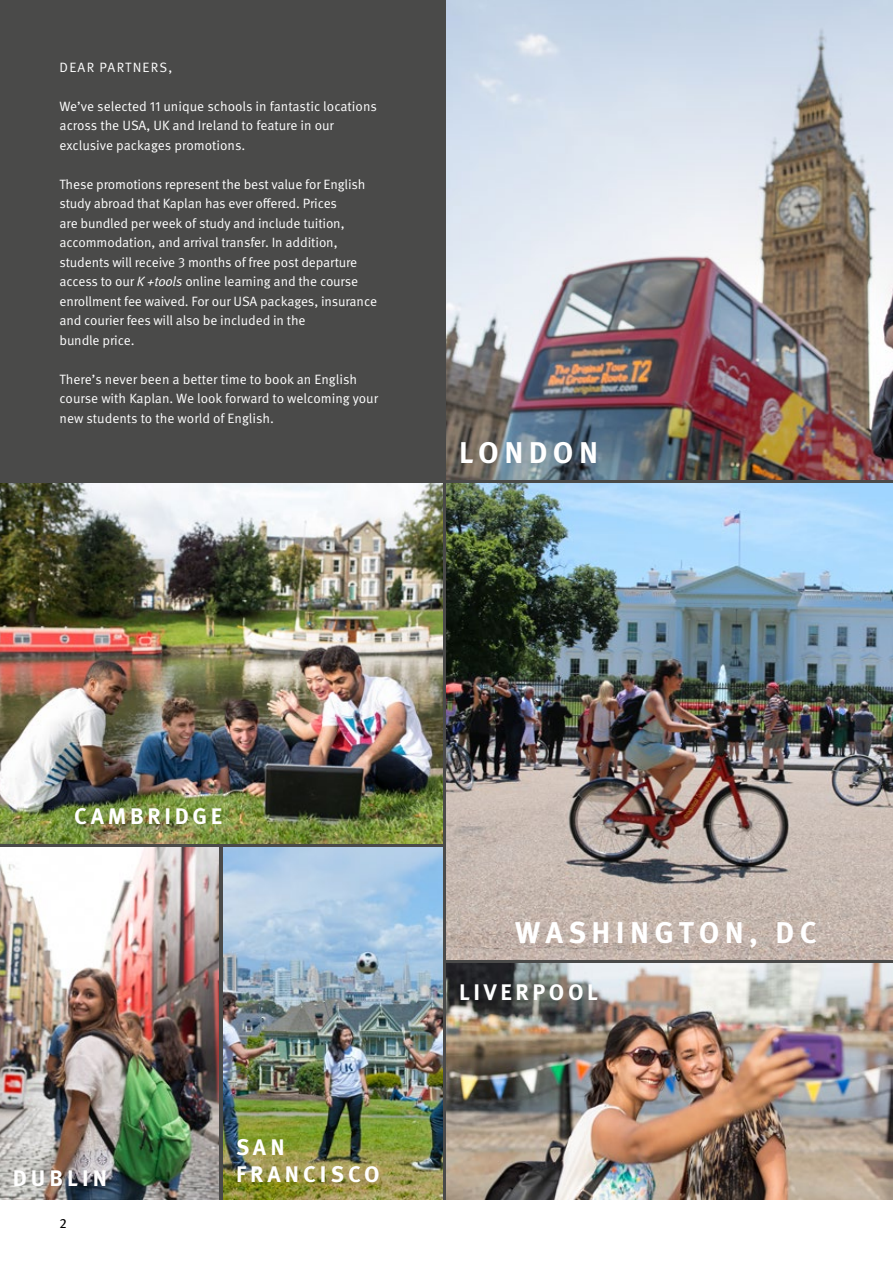
<style>
.page{position:relative;width:893px;height:1263px;background:#fff}
.page>*{position:absolute;margin:0;border:0;box-sizing:border-box;transform-origin:0 0}
.t1{font:700 30px "Meta Pro";letter-spacing:.18em;color:#fff}
.t2{font:700 22.5px "Meta Pro";letter-spacing:.16em;color:#fff}
.t3{font:700 22.5px "Meta Pro";letter-spacing:.18em;color:#fff}
.t4{font:13.5px/19.5px "Meta Pro Norm";letter-spacing:-.01em;color:#fff}
.t5{font:13.5px "Meta Pro Norm";letter-spacing:.09em;color:#fff}
.t6{font:13.5px "Meta Pro";color:#000}
.s1{font-family:"Meta Pro Norm Ita"}
</style>
<div class="page">
<div style="left:0;top:0;width:893px;height:1199px;background:#4a4a49"></div>
<img style="left:446px;top:484px;width:447px;height:475px">
<img style="left:446px;top:963px;width:447px;height:236px">
<img style="left:0;top:848px;width:219px;height:351px">
<img style="left:223px;top:848px;width:219px;height:351px">
<img style="left:446px;top:0;width:447px;height:480px">
<img style="left:0;top:484px;width:442px;height:360px">
<p class="t5" style="left:60px;top:57px;width:114px">DEAR PARTNERS,</p>
<p class="t4" style="left:60px;top:95px;width:319px">We’ve selected 11 unique schools in fantastic locations across the USA, UK and Ireland to feature in our exclusive packages promotions.</p>
<p class="t4" style="left:60px;top:173px;width:319px">These promotions represent the best value for English study abroad that Kaplan has ever offered. Prices<br>are bundled per week of study and include tuition, accommodation, and arrival transfer. In addition, students will receive 3 months of free post departure access to our <span class="s1">K +tools</span> online learning and the course enrollment fee waived. For our USA packages, insurance and courier fees will also be included in the<br>bundle price.</p>
<p class="t4" style="left:60px;top:368px;width:320px">There’s never been a better time to book an English course with Kaplan. We look forward to welcoming your new students to the world of English.</p>
<h1 class="t1" style="left:459px;top:429px;width:140px">LONDON</h1>
<h2 class="t2" style="left:74px;top:799px;width:149px">CAMBRIDGE</h2>
<h2 class="t2" style="left:236px;top:1129px;width:50px">SAN</h2>
<h2 class="t2" style="left:13px;top:1161px;width:96px">DUBLIN</h2>
<h2 class="t3" style="left:236px;top:1156px;width:145px">FRANCISCO</h2>
<p class="t6" style="left:60px;top:1212px;width:9px">2</p>
<h1 class="t1" style="left:515px;top:909px;width:303px">WASHINGTON, DC</h1>
<h2 class="t2" style="left:459px;top:974px;width:140px">LIVERPOOL</h2>
</div>
